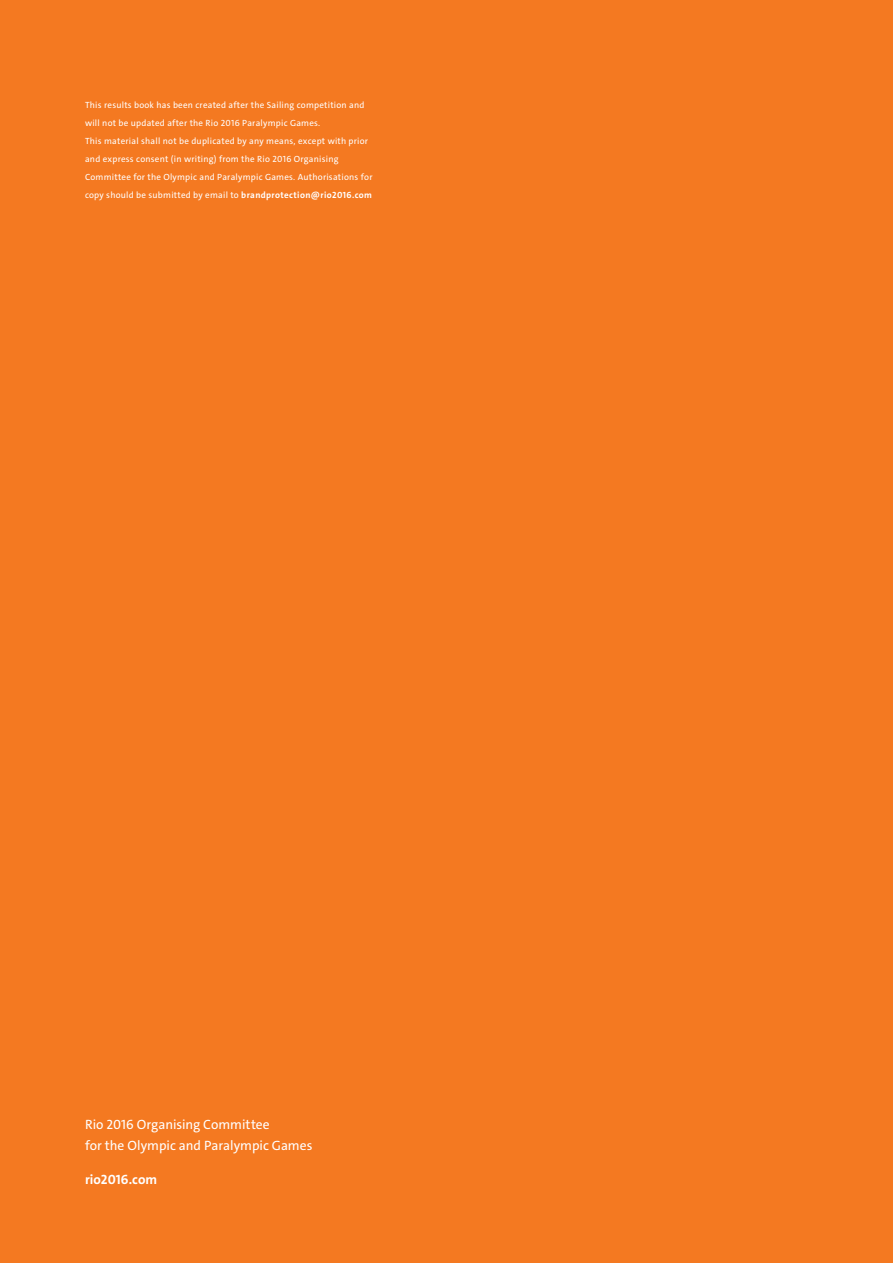
<style>
.page{position:relative;width:893px;height:1263px;background:#f47921}
.page>*{position:absolute;margin:0;border:0;box-sizing:border-box;transform-origin:0 0}
.t1{font:13.5px/21px "The Sans Rio 2016";color:#fff}
.t2{font:700 13.5px "The Sans Rio 2016";letter-spacing:.005em;color:#fff}
.t3{font:9px/18px "The Sans Rio 2016";letter-spacing:.025em;color:#fff}
.s1{font-weight:700}
</style>
<div class="page">
<p class="t3" style="left:85px;top:96px;width:289px">This results book has been created after the Sailing competition and will not be updated after the Rio 2016 Paralympic Games.<br>This material shall not be duplicated by any means, except with prior and express consent (in writing) from the Rio 2016 Organising Committee for the Olympic and Paralympic Games. Authorisations for copy should be submitted by email to <span class="s1">brandprotection@rio2016.com</span></p>
<p class="t1" style="left:85px;top:1114px;width:229px">Rio 2016 Organising Committee<br>for the Olympic and Paralympic Games</p>
<p class="t2" style="left:85px;top:1171px;width:74px">rio2016.com</p>
</div>
